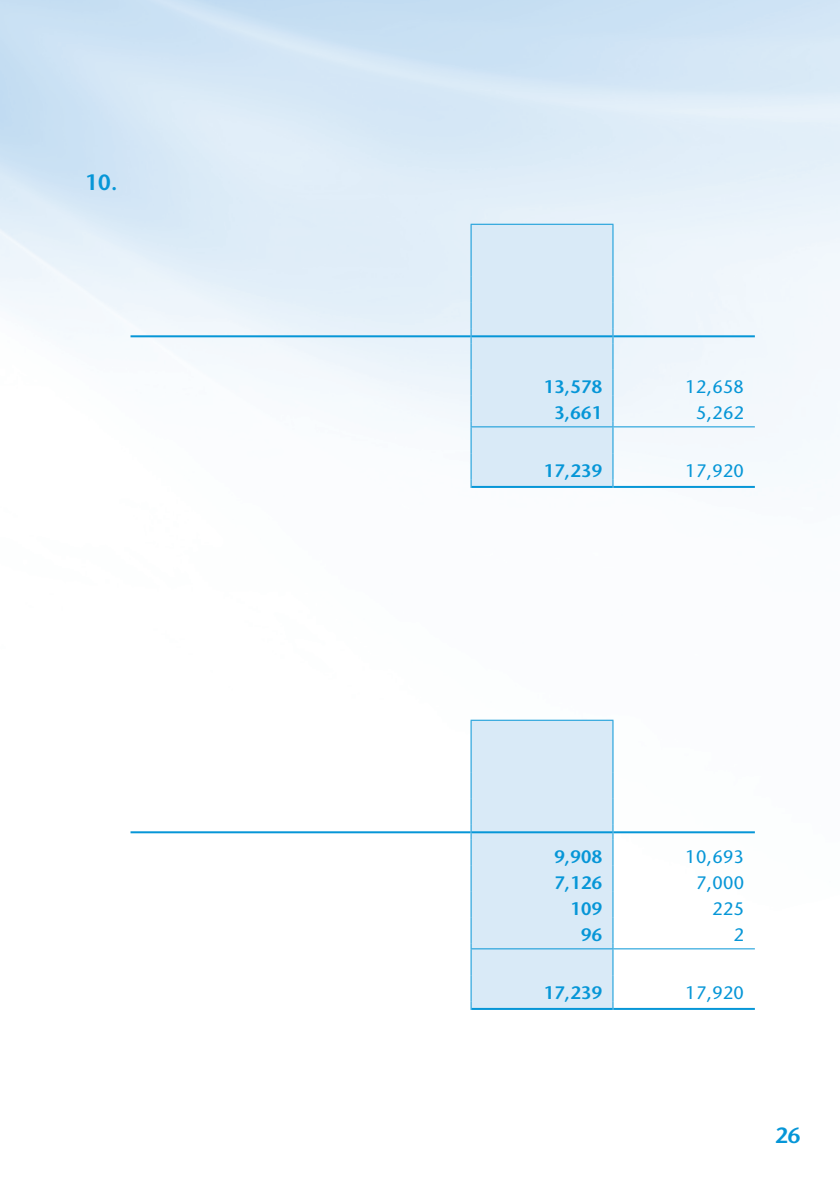
<style>
.page{position:relative;width:840px;height:1191px;background:#fff}
.page>*{position:absolute;margin:0;border:0;box-sizing:border-box;transform-origin:0 0}
.t1{font:600 22px "Stone Sans Std";color:#0696d7}
.t2{font:500 18px "Stone Sans Std";letter-spacing:.015em;color:#0696d7}
.t3{font:600 18px "Stone Sans Std";letter-spacing:.015em;color:#0696d7}
</style>
<div class="page">
<img style="left:0;top:0;width:839px;height:1010px">
<div style="left:470px;top:224px;width:143px;height:264px;background:#d9eaf7"></div>
<hr style="left:130px;top:335px;width:340px;height:2px;background:#0696d7">
<hr style="left:471px;top:335px;width:141px;height:2px;background:#0696d7">
<hr style="left:613px;top:335px;width:141px;height:2px;background:#0696d7">
<hr style="left:471px;top:426px;width:141px;height:1px;background:#0696d7">
<hr style="left:613px;top:426px;width:141px;height:1px;background:#0696d7">
<hr style="left:471px;top:486px;width:141px;height:2px;background:#0696d7">
<hr style="left:613px;top:486px;width:141px;height:2px;background:#0696d7">
<div style="left:471px;top:720px;width:141px;height:288px;background:#d9eaf7"></div>
<hr style="left:470px;top:719px;width:143px;height:1px;background:#0696d7">
<hr style="left:470px;top:720px;width:1px;height:52px;background:#0696d7">
<svg style="left:470px;top:772px;width:1px;height:238px"></svg>
<hr style="left:612px;top:720px;width:1px;height:52px;background:#0696d7">
<svg style="left:612px;top:772px;width:1px;height:238px"></svg>
<hr style="left:130px;top:831px;width:340px;height:2px;background:#0696d7">
<hr style="left:471px;top:831px;width:141px;height:2px;background:#0696d7">
<hr style="left:613px;top:831px;width:141px;height:2px;background:#0696d7">
<hr style="left:471px;top:948px;width:141px;height:1px;background:#0696d7">
<hr style="left:613px;top:948px;width:141px;height:1px;background:#0696d7">
<hr style="left:471px;top:1008px;width:141px;height:2px;background:#0696d7">
<hr style="left:613px;top:1008px;width:141px;height:2px;background:#0696d7">
<p class="t1" style="left:85px;top:169px;width:34px">10.</p>
<p class="t3" style="left:543px;top:376px;width:60px">13,578</p>
<p class="t2" style="left:685px;top:376px;width:60px">12,658</p>
<p class="t3" style="left:554px;top:402px;width:49px">3,661</p>
<p class="t2" style="left:695px;top:402px;width:49px">5,262</p>
<p class="t3" style="left:543px;top:460px;width:60px">17,239</p>
<p class="t2" style="left:685px;top:460px;width:60px">17,920</p>
<p class="t3" style="left:554px;top:846px;width:49px">9,908</p>
<p class="t2" style="left:685px;top:846px;width:60px">10,693</p>
<p class="t3" style="left:554px;top:872px;width:49px">7,126</p>
<p class="t2" style="left:695px;top:872px;width:49px">7,000</p>
<p class="t3" style="left:570px;top:898px;width:33px">109</p>
<p class="t2" style="left:712px;top:898px;width:33px">225</p>
<p class="t3" style="left:580px;top:924px;width:22px">96</p>
<p class="t2" style="left:733px;top:924px;width:12px">2</p>
<p class="t3" style="left:543px;top:982px;width:60px">17,239</p>
<p class="t2" style="left:685px;top:982px;width:60px">17,920</p>
<p class="t1" style="left:774px;top:1121px;width:27px">26</p>
</div>
